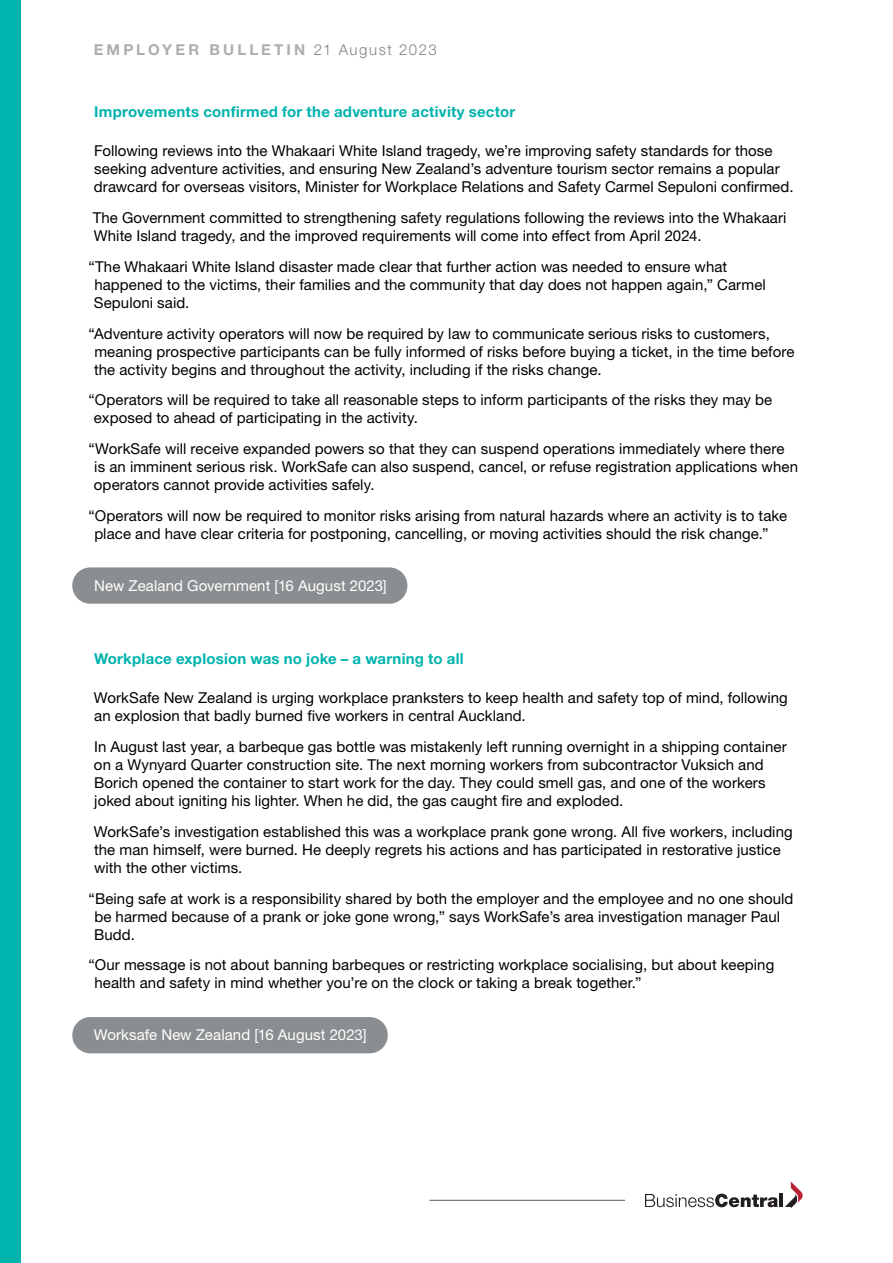
<style>
.page{position:relative;width:893px;height:1263px;background:#fff}
.page>*{position:absolute;margin:0;border:0;box-sizing:border-box;transform-origin:0 0}
.t1{font:15px/18px "Helvetica Neue LT Pro";letter-spacing:.005em;color:#000}
.t2{font:700 15px "Helvetica Neue LT Pro";letter-spacing:.015em;color:#00b3ad}
.t3{font:15px "Helvetica Neue LT Pro";letter-spacing:.005em;color:#fff}
.t4{font:700 15px "Helvetica Neue LT Pro";letter-spacing:.21em;color:#5c5b63}
.s1{font-weight:300;color:#000}
</style>
<div class="page">
<div style="left:0;top:0;width:21px;height:1263px;background:#00b3ad"></div>
<hr style="left:429px;top:1200px;width:196px;height:1px;background:#5c5b63">
<svg style="left:645px;top:1194px;width:133px;height:13px"></svg>
<hr style="left:779px;top:1194px;width:4px;height:13px;background:#231f20">
<svg style="left:785px;top:1181px;width:18px;height:27px"></svg>
<div style="left:72px;top:567px;width:335px;height:37px;background:#8b8e90;border-radius:18px"></div>
<div style="left:72px;top:1017px;width:316px;height:36px;background:#8b8e90;border-radius:18px"></div>
<p class="t4" style="left:94px;top:41px;width:345px">EMPLOYER BULLETIN <span class="s1">21 August 2023</span></p>
<p class="t2" style="left:94px;top:102px;width:423px">Improvements confirmed for the adventure activity sector</p>
<p class="t1" style="left:94px;top:142px;width:701px">Following reviews into the Whakaari White Island tragedy, we’re improving safety standards for those seeking adventure activities, and ensuring New Zealand’s adventure tourism sector remains a popular drawcard for overseas visitors, Minister for Workplace Relations and Safety Carmel Sepuloni confirmed.</p>
<p class="t1" style="left:93px;top:208px;width:695px">The Government committed to strengthening safety regulations following the reviews into the Whakaari<br>White Island tragedy, and the improved requirements will come into effect from April 2024.</p>
<p class="t1" style="left:94px;top:257px;width:673px;text-indent:-5px">“The Whakaari White Island disaster made clear that further action was needed to ensure what happened to the victims, their families and the community that day does not happen again,” Carmel<br>Sepuloni said.</p>
<p class="t1" style="left:94px;top:324px;width:702px;text-indent:-6px">“Adventure activity operators will now be required by law to communicate serious risks to customers, meaning prospective participants can be fully informed of risks before buying a ticket, in the time before the activity begins and throughout the activity, including if the risks change.</p>
<p class="t1" style="left:94px;top:391px;width:680px;text-indent:-5px">“Operators will be required to take all reasonable steps to inform participants of the risks they may be exposed to ahead of participating in the activity.</p>
<p class="t1" style="left:94px;top:439px;width:705px;text-indent:-5px">“WorkSafe will receive expanded powers so that they can suspend operations immediately where there is an imminent serious risk. WorkSafe can also suspend, cancel, or refuse registration applications when operators cannot provide activities safely.</p>
<p class="t1" style="left:94px;top:506px;width:694px;text-indent:-6px">“Operators will now be required to monitor risks arising from natural hazards where an activity is to take place and have clear criteria for postponing, cancelling, or moving activities should the risk change.”</p>
<p class="t3" style="left:94px;top:576px;width:294px">New Zealand Government [16 August 2023]</p>
<p class="t2" style="left:94px;top:649px;width:371px">Workplace explosion was no joke – a warning to all</p>
<p class="t1" style="left:94px;top:689px;width:695px">WorkSafe New Zealand is urging workplace pranksters to keep health and safety top of mind, following an explosion that badly burned five workers in central Auckland.</p>
<p class="t1" style="left:94px;top:737px;width:694px">In August last year, a barbeque gas bottle was mistakenly left running overnight in a shipping container on a Wynyard Quarter construction site. The next morning workers from subcontractor Vuksich and Borich opened the container to start work for the day. They could smell gas, and one of the workers joked about igniting his lighter. When he did, the gas caught fire and exploded.</p>
<p class="t1" style="left:94px;top:822px;width:700px">WorkSafe’s investigation established this was a workplace prank gone wrong. All five workers, including the man himself, were burned. He deeply regrets his actions and has participated in restorative justice with the other victims.</p>
<p class="t1" style="left:94px;top:889px;width:701px;text-indent:-6px">“Being safe at work is a responsibility shared by both the employer and the employee and no one should be harmed because of a prank or joke gone wrong,” says WorkSafe’s area investigation manager Paul<br>Budd.</p>
<p class="t1" style="left:94px;top:956px;width:681px;text-indent:-6px">“Our message is not about banning barbeques or restricting workplace socialising, but about keeping health and safety in mind whether you’re on the clock or taking a break together.”</p>
<p class="t3" style="left:94px;top:1026px;width:274px">Worksafe New Zealand [16 August 2023]</p>
</div>
